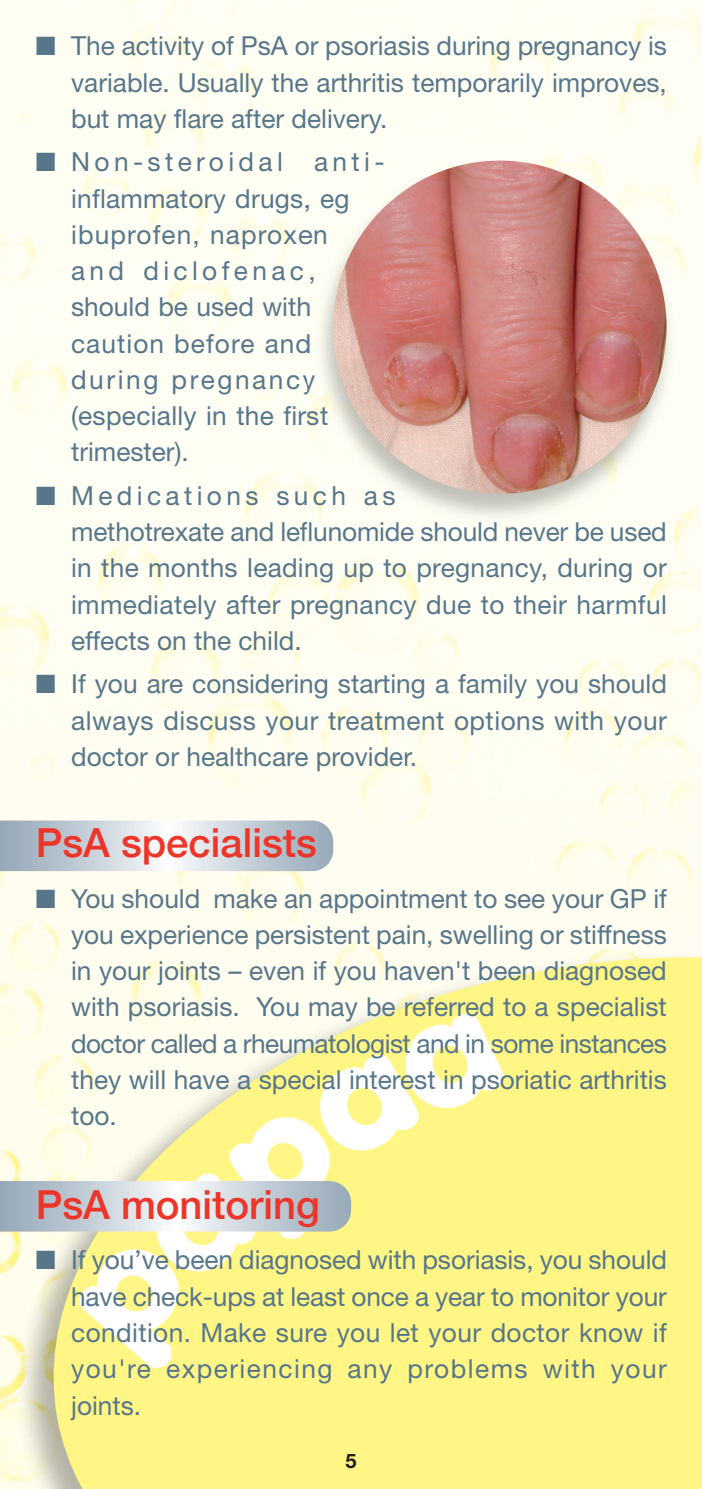
<style>
.page{position:relative;width:702px;height:1489px;background:#fff}
.page>*{position:absolute;margin:0;border:0;box-sizing:border-box;transform-origin:0 0}
.t1{font:500 40px "Helvetica Neue";color:#ee3529}
.t2{font:26.25px/36.2px "Helvetica Neue";letter-spacing:.01em;color:#57768a;text-align:justify}
.t3{font:26.25px/36.2px "Helvetica Neue";letter-spacing:.04em;color:#57768a}
.t4{font:700 20px "Helvetica Neue";color:#231f20}
</style>
<div class="page">
<div style="left:0;top:0;width:702px;height:916px;background:#fffef2"></div>
<svg style="left:23px;top:916px;width:679px;height:572px;background:#fdf58c"></svg>
<svg style="left:0;top:820px;width:333px;height:51px;background:#c7d1d9"></svg>
<svg style="left:0;top:916px;width:505px;height:452px"></svg>
<img style="left:307px;top:155px;width:376px;height:375px">
<img style="left:334px;top:161px;width:332px;height:333px;border-radius:50%">
<p class="t2" style="left:71px;top:30px;width:597px;text-indent:-35px">■ The activity of PsA or psoriasis during pregnancy is variable. Usually the arthritis temporarily improves, but may flare after delivery.</p>
<p class="t3" style="left:71px;top:146px;width:315px;text-indent:-35px">■ Non-steroidal anti&shy;inflammatory drugs, eg ibuprofen, naproxen and diclofenac, should be used with caution before and during pregnancy (especially in the first trimester).</p>
<p class="t2" style="left:71px;top:480px;width:597px;text-align:left;text-indent:-35px">■ Medications such as<br>methotrexate and leflunomide should never be used in the months leading up to pregnancy, during or immediately after pregnancy due to their harmful effects on the child.</p>
<p class="t2" style="left:71px;top:668px;width:597px;text-indent:-35px">■ If you are considering starting a family you should always discuss your treatment options with your doctor or healthcare provider.</p>
<h1 class="t1" style="left:36px;top:818px;width:282px">PsA specialists</h1>
<p class="t2" style="left:71px;top:882px;width:597px;text-indent:-35px">■ You should make an appointment to see your GP if you experience persistent pain, swelling or stiffness in your joints – even if you haven't been diagnosed with psoriasis. You may be referred to a specialist doctor called a rheumatologist and in some instances they will have a special interest in psoriatic arthritis too.</p>
<h1 class="t1" style="left:36px;top:1179px;width:285px">PsA monitoring</h1>
<p class="t2" style="left:71px;top:1244px;width:597px;text-indent:-35px">■ If you’ve been diagnosed with psoriasis, you should have check-ups at least once a year to monitor your condition. Make sure you let your doctor know if you're experiencing any problems with your joints.</p>
<p class="t4" style="left:345px;top:1453px;width:13px">5</p>
</div>
